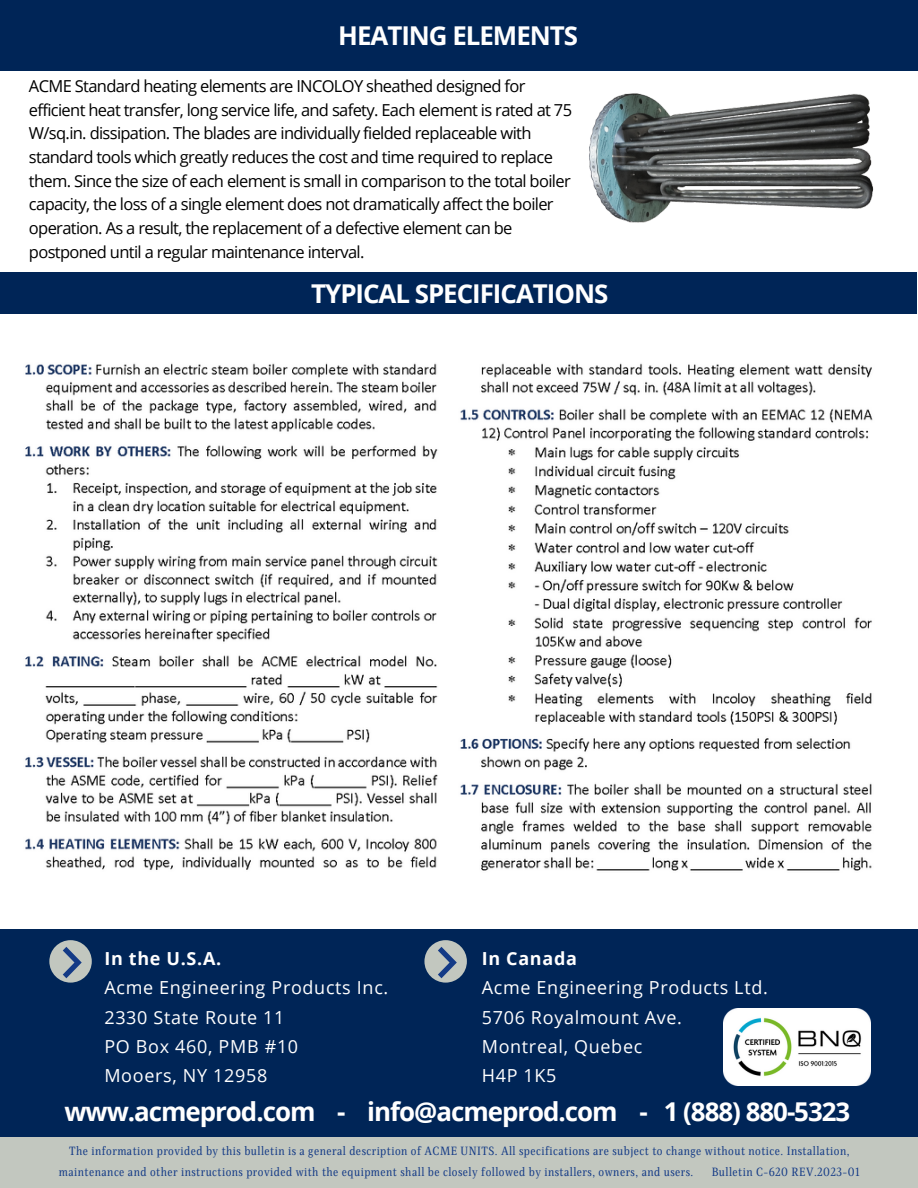
<style>
.page{position:relative;width:918px;height:1188px;background:#fff}
.page>*{position:absolute;margin:0;border:0;box-sizing:border-box;transform-origin:0 0}
.t1{font:700 25.95px "Open Sans";letter-spacing:-.04em;color:#fff}
.t2{font:18px "Open Sans";letter-spacing:.04em;color:#fff}
.t3{font:700 18px "Open Sans";letter-spacing:.04em;color:#fff}
.t4{font:16.5px/23.7px "Open Sans";letter-spacing:-.04em;color:#000}
.t5{font:12.3px/20.4px "Singel";letter-spacing:.04em;color:#133a86}
</style>
<div class="page">
<div style="left:0;top:0;width:918px;height:71px;background:#002557"></div>
<img style="left:589px;top:93px;width:285px;height:130px">
<div style="left:0;top:272px;width:916px;height:42px;background:#002557"></div>
<div style="left:0;top:930px;width:918px;height:258px;background:#002557"></div>
<div style="left:0;top:1138px;width:918px;height:50px;background:#c2c7bf"></div>
<div style="left:424px;top:940px;width:43px;height:43px;background:#c2c7bf;border-radius:50%"></div>
<svg style="left:438px;top:947px;width:19px;height:31px"></svg>
<div style="left:49px;top:940px;width:43px;height:43px;background:#c2c7bf;border-radius:50%"></div>
<svg style="left:63px;top:947px;width:19px;height:31px"></svg>
<img style="left:25px;top:363px;width:848px;height:508px">
<img style="left:723px;top:1008px;width:147px;height:78px">
<p class="t1" style="left:338px;top:17px;width:241px">HEATING ELEMENTS</p>
<p class="t4" style="left:29px;top:74px;width:545px">ACME Standard heating elements are INCOLOY sheathed designed for efficient heat transfer, long service life, and safety. Each element is rated at 75<br>W/sq.in. dissipation. The blades are individually fielded replaceable with standard tools which greatly reduces the cost and time required to replace them. Since the size of each element is small in comparison to the total boiler capacity, the loss of a single element does not dramatically affect the boiler operation. As a result, the replacement of a defective element can be postponed until a regular maintenance interval.</p>
<p class="t1" style="left:311px;top:275px;width:299px">TYPICAL SPECIFICATIONS</p>
<p class="t3" style="left:104px;top:946px;width:118px">In the U.S.A.</p>
<p class="t2" style="left:104px;top:975px;width:286px">Acme Engineering Products Inc.</p>
<p class="t2" style="left:104px;top:1004px;width:182px">2330 State Route 11</p>
<p class="t2" style="left:104px;top:1034px;width:195px">PO Box 460, PMB #10</p>
<p class="t2" style="left:104px;top:1063px;width:165px">Mooers, NY 12958</p>
<p class="t3" style="left:482px;top:946px;width:97px">In Canada</p>
<p class="t2" style="left:482px;top:975px;width:288px">Acme Engineering Products Ltd.</p>
<p class="t2" style="left:482px;top:1004px;width:202px">5706 Royalmount Ave.</p>
<p class="t2" style="left:482px;top:1034px;width:162px">Montreal, Quebec</p>
<p class="t2" style="left:482px;top:1063px;width:76px">H4P 1K5</p>
<p class="t1" style="left:64px;top:1093px;width:787px">www.acmeprod.com - info@acmeprod.com - 1 (888) 880-5323</p>
<p class="t5" style="left:59px;top:1141px;width:792px;text-indent:10px">The information provided by this bulletin is a general description of ACME UNITS. All specifications are subject to change without notice. Installation, maintenance and other instructions provided with the equipment shall be closely followed by installers, owners, and users.</p>
<p class="t5" style="left:712px;top:1162px;width:149px">Bulletin C-620 REV.2023-01</p>
</div>
